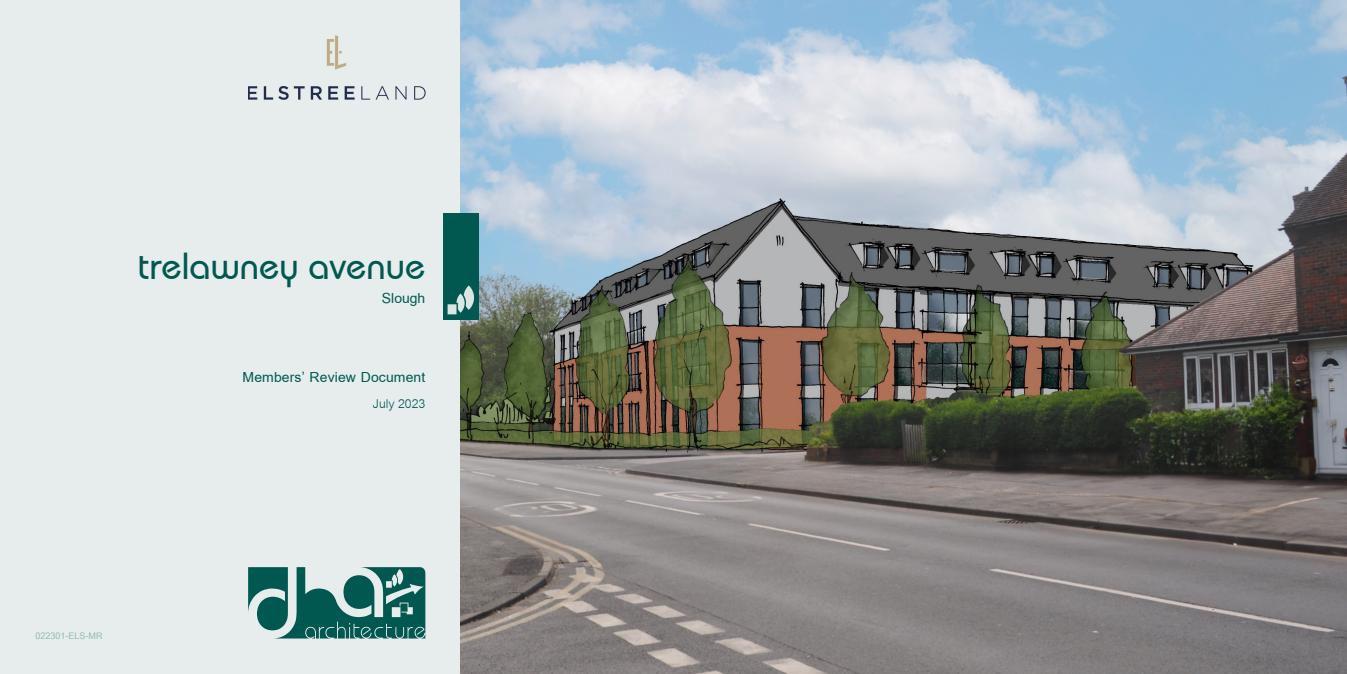
<style>
.page{position:relative;width:1347px;height:674px;background:#fff}
.page>*{position:absolute;margin:0;border:0;box-sizing:border-box;transform-origin:0 0}
.Heading_3{font:500 37.5px "Bauhaus IT Cby BT";color:#005850}
.Heading_3-2{font:700 21.25px "Cordia New";letter-spacing:.005em;color:#005850}
.Heading_3-3{font:18.75px "Cordia New";color:#005850}
.Body_Text{font:700 13.75px "Cordia New";color:#93bab5}
</style>
<div class="page">
<div style="left:0;top:0;width:461px;height:673px;background:#e6edec"></div>
<img style="left:461px;top:0;width:885px;height:673px">
<img style="left:248px;top:35px;width:177px;height:65px">
<svg style="left:248px;top:567px;width:177px;height:71px"></svg>
<div style="left:443px;top:212px;width:36px;height:109px;background:#005850"></div>
<p class="Heading_3" style="left:138px;top:243px;width:289px">trelawney avenue</p>
<p class="Heading_3-2" style="left:382px;top:285px;width:45px">Slough</p>
<p class="Heading_3-2" style="left:243px;top:364px;width:184px">Members’ Review Document</p>
<p class="Heading_3-3" style="left:373px;top:395px;width:54px">July 2023</p>
<p class="Body_Text" style="left:35px;top:626px;width:69px">022301-ELS-MR</p>
</div>
